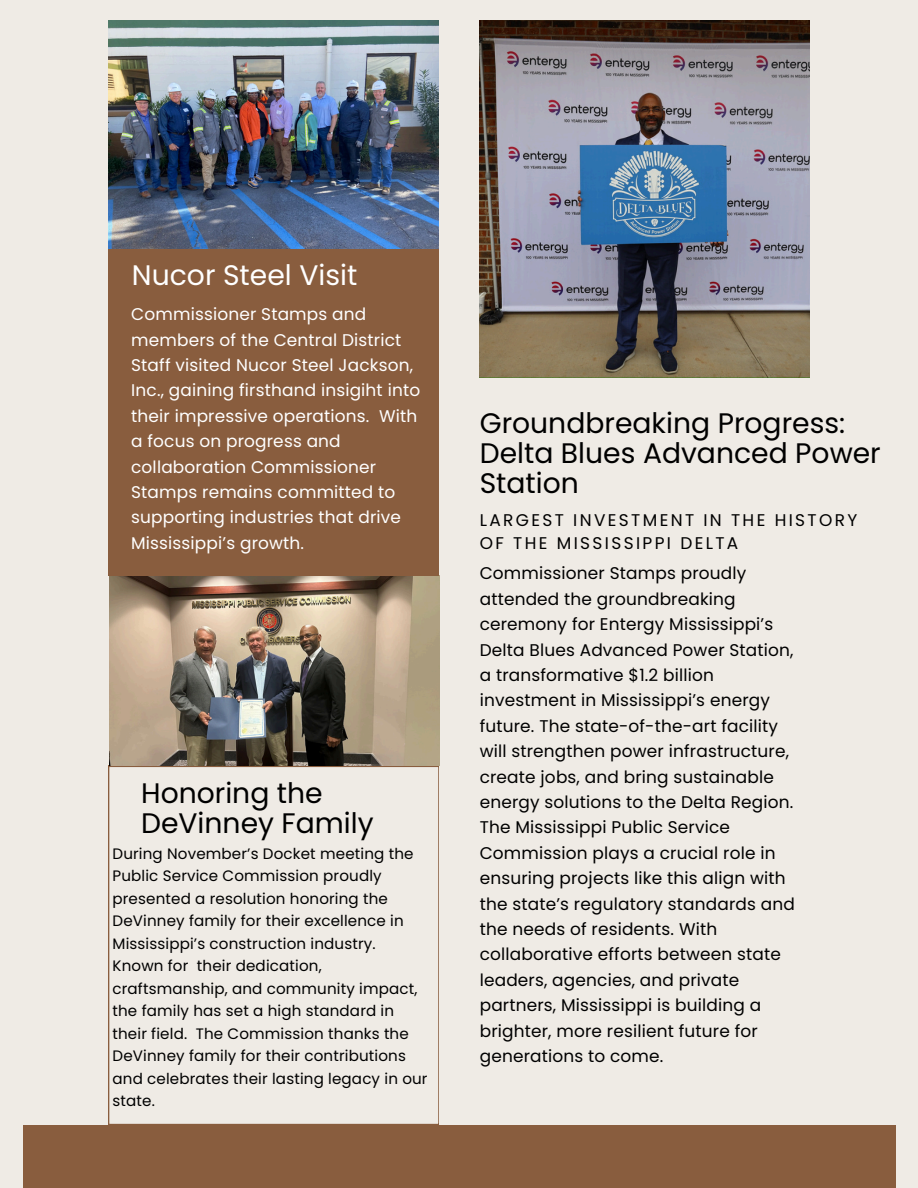
<style>
.page{position:relative;width:918px;height:1188px;background:#efebe5}
.page>*{position:absolute;margin:0;border:0;box-sizing:border-box;transform-origin:0 0}
.t1{font:28.2px/30.3px "Poppins";color:#000}
.t2{font:28.2px "Poppins";color:#fff}
.t3{font:16.95px/25.3px "Poppins";letter-spacing:.01em;color:#000}
.t4{font:16.95px/25.3px "Poppins";letter-spacing:.01em;color:#fff}
.t5{font:16.95px/23.2px "Poppins";letter-spacing:.14em;color:#000}
.t6{font:15.15px/22.5px "Poppins";letter-spacing:.01em;color:#000}
</style>
<div class="page">
<svg style="left:108px;top:766px;width:331px;height:359px"></svg>
<img style="left:109px;top:575px;width:331px;height:190px">
<img style="left:108px;top:21px;width:331px;height:228px">
<div style="left:108px;top:249px;width:331px;height:326px;background:#895d3e"></div>
<div style="left:23px;top:1125px;width:872px;height:63px;background:#895d3e"></div>
<img style="left:480px;top:21px;width:329px;height:356px">
<p class="t2" style="left:132px;top:256px;width:227px">Nucor Steel Visit</p>
<h3 class="t4" style="left:131px;top:302px;width:290px">Commissioner Stamps and members of the Central District<br>Staff visited Nucor Steel Jackson,<br>Inc., gaining firsthand insigiht into their impressive operations. With a focus on progress and collaboration Commissioner<br>Stamps remains committed to supporting industries that drive<br>Mississippi’s growth.</h3>
<h1 class="t1" style="left:141px;top:778px;width:234px">Honoring the<br>DeVinney Family</h1>
<p class="t6" style="left:113px;top:842px;width:317px">During November’s Docket meeting the Public Service Commission proudly presented a resolution honoring the DeVinney family for their excellence in Mississippi’s construction industry.<br>Known for their dedication, craftsmanship, and community impact, the family has set a high standard in their field. The Commission thanks the DeVinney family for their contributions and celebrates their lasting legacy in our state.</p>
<p class="t1" style="left:480px;top:408px;width:403px">Groundbreaking Progress:<br>Delta Blues Advanced Power<br>Station</p>
<p class="t5" style="left:480px;top:508px;width:379px">LARGEST INVESTMENT IN THE HISTORY<br>OF THE MISSISSIPPI DELTA</p>
<h1 class="t3" style="left:480px;top:561px;width:317px">Commissioner Stamps proudly attended the groundbreaking ceremony for Entergy Mississippi’s Delta Blues Advanced Power Station, a transformative $1.2 billion investment in Mississippi’s energy future. The state-of-the-art facility will strengthen power infrastructure, create jobs, and bring sustainable energy solutions to the Delta Region.<br>The Mississippi Public Service Commission plays a crucial role in ensuring projects like this align with the state’s regulatory standards and the needs of residents. With collaborative efforts between state leaders, agencies, and private partners, Mississippi is building a brighter, more resilient future for generations to come.</h1>
</div>
